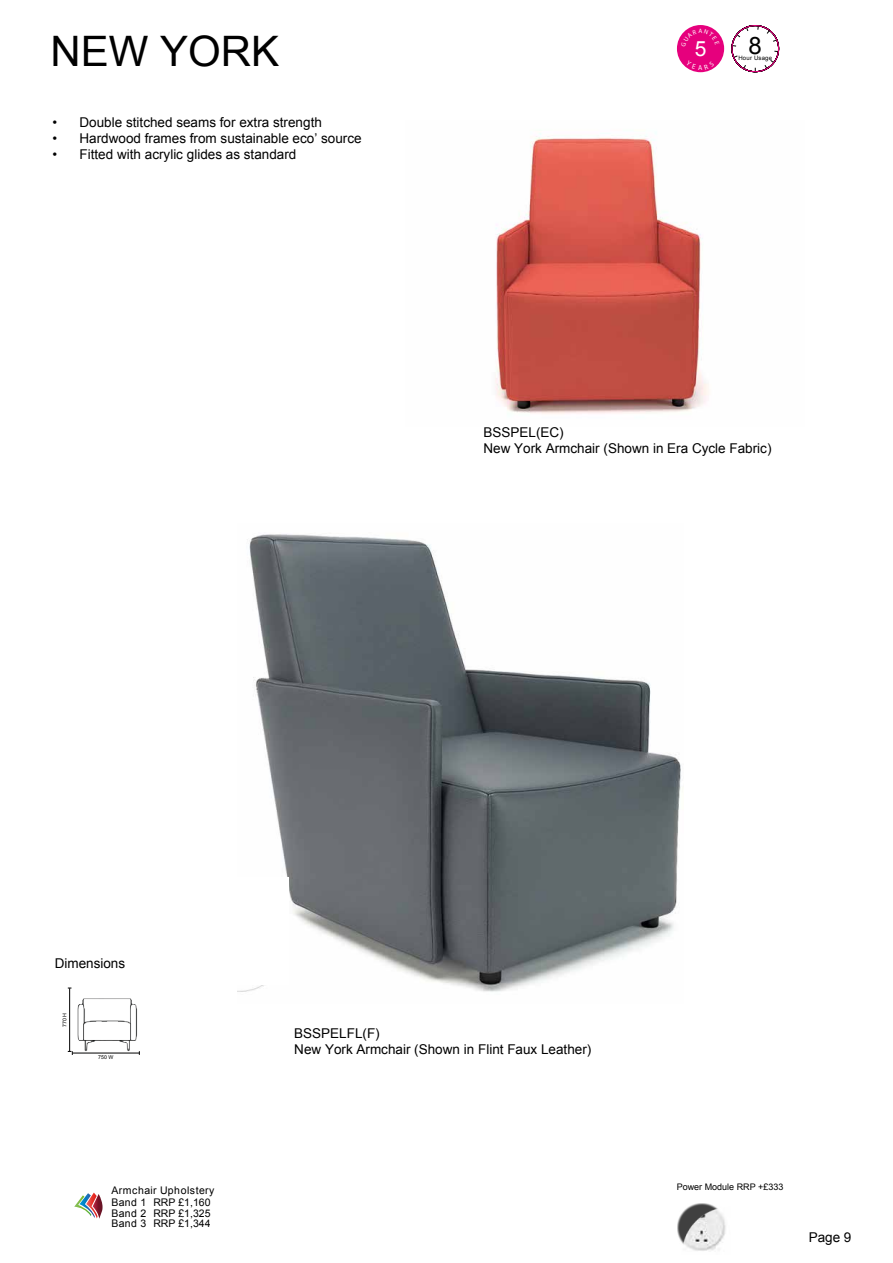
<style>
.page{position:relative;width:893px;height:1263px;background:#fff}
.page>*{position:absolute;margin:0;border:0;box-sizing:border-box;transform-origin:0 0}
.t1{font:42px "Arial";color:#000}
.t2{font:24px "Arial";color:#000}
.t3{font:21px "Arial";color:#fff}
.t4{font:13.5px/16.2px "Arial";color:#000}
.t5{font:10.5px/12px "Arial";letter-spacing:.055em;color:#000}
.t6{font:10.5px/10.5px "Arial";color:#000}
.t7{font:9px "Arial";color:#000}
.t8{font:6px "Arial";letter-spacing:.055em;color:#000}
.t9{font:5.25px "Arial";color:#000}
</style>
<div class="page">
<img style="left:237px;top:534px;width:444px;height:458px">
<div style="left:677px;top:25px;width:47px;height:47px;background:#e6007d;border-radius:50%"></div>
<svg style="left:731px;top:25px;width:49px;height:48px"></svg>
<hr style="left:73px;top:1053px;width:66px;height:1px;background:#000">
<hr style="left:69px;top:988px;width:1px;height:63px;background:#000">
<img style="left:77px;top:998px;width:60px;height:53px">
<svg style="left:74px;top:1192px;width:29px;height:27px"></svg>
<img style="left:677px;top:1203px;width:49px;height:48px">
<img style="left:495px;top:132px;width:214px;height:282px">
<div style="left:234px;top:877px;width:54px;height:107px;background:#fff"></div>
<svg style="left:681px;top:29px;width:38px;height:7px"></svg>
<h1 class="t1" style="left:50px;top:23px;width:230px">NEW YORK</h1>
<p class="t4" style="left:53px;top:114px;width:271px">• Double stitched seams for extra strength</p>
<p class="t4" style="left:53px;top:130px;width:311px">• Hardwood frames from sustainable eco’ source</p>
<p class="t4" style="left:53px;top:146px;width:245px">• Fitted with acrylic glides as standard</p>
<h3 class="t3" style="left:695px;top:35px;width:13px">5</h3>
<h2 class="t2" style="left:749px;top:30px;width:15px">8</h2>
<p class="t8" style="left:738px;top:54px;width:35px">Hour Usage</p>
<p class="t4" style="left:483px;top:424px;width:290px">BSSPEL(EC)<br>New York Armchair (Shown in Era Cycle Fabric)</p>
<p class="t4" style="left:55px;top:955px;width:72px">Dimensions</p>
<p class="t9" style="left:61px;top:1027px;width:16px;rotate:-90deg">770 H</p>
<p class="t9" style="left:98px;top:1053px;width:17px">750 W</p>
<p class="t5" style="left:111px;top:1184px;width:105px">Armchair Upholstery<br>Band 1 RRP £1,160</p>
<p class="t6" style="left:111px;top:1208px;width:101px">Band 2 RRP £1,325<br>Band 3 RRP £1,344</p>
<p class="t4" style="left:294px;top:1025px;width:299px">BSSPELFL(F)<br>New York Armchair (Shown in Flint Faux Leather)</p>
<p class="t7" style="left:677px;top:1181px;width:108px">Power Module RRP +£333</p>
<p class="t4" style="left:809px;top:1229px;width:44px">Page 9</p>
</div>
